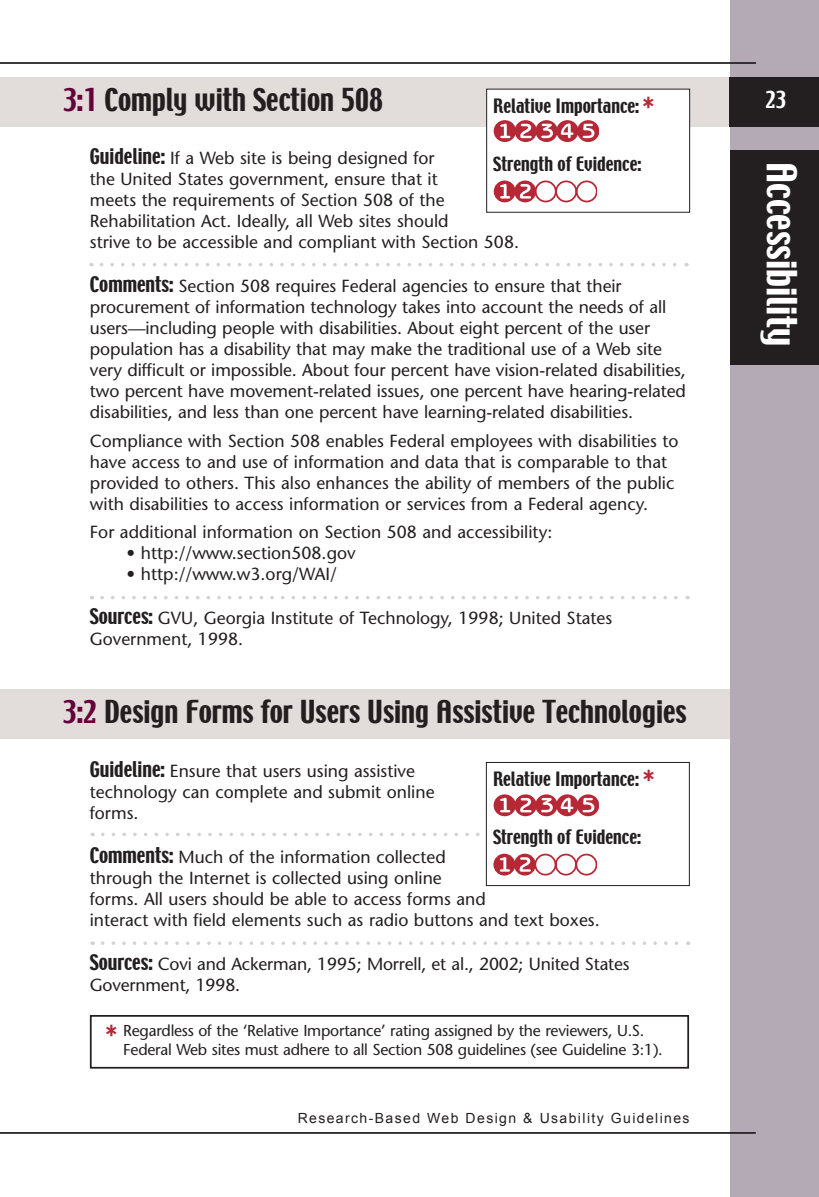
<style>
.page{position:relative;width:819px;height:1197px;background:#fff}
.page>*{position:absolute;margin:0;border:0;box-sizing:border-box;transform-origin:0 0}
.t1{font:36.75px "Techno";color:#fff}
.t2{font:28px "Techno";color:#231f20}
.t3{font:24.5px "Techno";color:#b72837}
.t4{font:21px "Techno";color:#fff}
.t5{font:17.5px/21px "Stone Sans";color:#231f20}
.t6{font:17.5px "Techno";color:#231f20}
.t7{font:15.75px/18.9px "Stone Sans";letter-spacing:-.015em;color:#231f20}
.t8{font:14px "Arial";letter-spacing:.1em;color:#231f20}
.s1{color:#66003a}
.s2{font-family:"Techno";font-size:19.25px}
.s3{font-family:"Techno";font-size:24.5px;color:#b72837}
</style>
<div class="page">
<div style="left:0;top:77px;width:730px;height:50px;background:#e2ddda"></div>
<div style="left:0;top:689px;width:747px;height:50px;background:#e2ddda"></div>
<div style="left:730px;top:0;width:89px;height:1197px;background:#b3aab5"></div>
<div style="left:730px;top:77px;width:89px;height:50px;background:#231f20"></div>
<div style="left:730px;top:150px;width:89px;height:215px;background:#231f20"></div>
<hr style="left:0;top:1132px;width:756px;height:2px;background:#231f20">
<hr style="left:0;top:62px;width:756px;height:2px;background:#231f20">
<svg style="left:103px;top:833px;width:383px;height:3px"></svg>
<svg style="left:103px;top:941px;width:586px;height:4px"></svg>
<svg style="left:101px;top:263px;width:586px;height:3px"></svg>
<svg style="left:102px;top:596px;width:586px;height:3px"></svg>
<div style="left:90px;top:1015px;width:599px;height:54px;border:2px solid #231f20"></div>
<div style="left:487px;top:89px;width:203px;height:123px;background:#fff"></div>
<div style="left:486px;top:89px;width:204px;height:124px;border:1px solid #231f20"></div>
<div style="left:495px;top:121px;width:20px;height:20px;background:#b72837;border-radius:50%"></div>
<div style="left:494px;top:120px;width:22px;height:22px;border:2px solid #b72837;border-radius:50%"></div>
<svg style="left:515px;top:121px;width:21px;height:20px"></svg>
<div style="left:515px;top:120px;width:22px;height:22px;border:2px solid #b72837;border-radius:50%"></div>
<svg style="left:536px;top:121px;width:21px;height:20px"></svg>
<div style="left:535px;top:120px;width:23px;height:22px;border:2px solid #b72837;border-radius:50%"></div>
<div style="left:557px;top:121px;width:21px;height:20px;background:#b72837;border-radius:50%"></div>
<div style="left:556px;top:120px;width:23px;height:22px;border:2px solid #b72837;border-radius:50%"></div>
<svg style="left:578px;top:121px;width:20px;height:20px"></svg>
<div style="left:577px;top:120px;width:22px;height:22px;border:2px solid #b72837;border-radius:50%"></div>
<svg style="left:520px;top:124px;width:12px;height:14px"></svg>
<svg style="left:500px;top:124px;width:10px;height:14px"></svg>
<svg style="left:541px;top:124px;width:12px;height:14px"></svg>
<svg style="left:561px;top:123px;width:12px;height:15px"></svg>
<svg style="left:583px;top:124px;width:11px;height:14px"></svg>
<div style="left:495px;top:181px;width:20px;height:21px;background:#b72837;border-radius:50%"></div>
<div style="left:494px;top:181px;width:22px;height:21px;border:2px solid #b72837;border-radius:50%"></div>
<svg style="left:500px;top:181px;width:97px;height:21px"></svg>
<div style="left:486px;top:762px;width:204px;height:124px;border:1px solid #231f20"></div>
<div style="left:494px;top:795px;width:21px;height:20px;background:#b72837;border-radius:50%"></div>
<div style="left:494px;top:794px;width:22px;height:22px;border:2px solid #b72837;border-radius:50%"></div>
<div style="left:515px;top:795px;width:21px;height:20px;background:#b72837;border-radius:50%"></div>
<div style="left:514px;top:794px;width:23px;height:22px;border:2px solid #b72837;border-radius:50%"></div>
<svg style="left:536px;top:795px;width:21px;height:20px"></svg>
<div style="left:535px;top:794px;width:23px;height:22px;border:2px solid #b72837;border-radius:50%"></div>
<div style="left:557px;top:795px;width:21px;height:20px;background:#b72837;border-radius:50%"></div>
<div style="left:556px;top:794px;width:22px;height:22px;border:2px solid #b72837;border-radius:50%"></div>
<svg style="left:578px;top:795px;width:20px;height:20px"></svg>
<div style="left:577px;top:794px;width:22px;height:22px;border:2px solid #b72837;border-radius:50%"></div>
<svg style="left:520px;top:798px;width:12px;height:14px"></svg>
<svg style="left:500px;top:798px;width:10px;height:14px"></svg>
<svg style="left:541px;top:798px;width:12px;height:14px"></svg>
<svg style="left:561px;top:798px;width:12px;height:14px"></svg>
<svg style="left:583px;top:798px;width:11px;height:14px"></svg>
<div style="left:494px;top:855px;width:20px;height:20px;background:#b72837;border-radius:50%"></div>
<div style="left:493px;top:854px;width:22px;height:22px;border:2px solid #b72837;border-radius:50%"></div>
<svg style="left:500px;top:854px;width:97px;height:22px"></svg>
<p class="t2" style="left:63px;top:80px;width:322px"><span class="s1">3:1</span> Comply with Section 508</p>
<p class="t6" style="left:493px;top:94px;width:148px">Relative Importance:</p>
<p class="t3" style="left:643px;top:90px;width:13px">*</p>
<p class="t5" style="left:90px;top:148px;width:431px"><span class="s2">Guideline:</span> If a Web site is being designed for<br>the United States government, ensure that it<br>meets the requirements of Section 508 of the Rehabilitation Act. Ideally, all Web sites should<br>strive to be accessible and compliant with Section 508.</p>
<p class="t5" style="left:90px;top:276px;width:598px"><span class="s2">Comments:</span> Section 508 requires Federal agencies to ensure that their procurement of information technology takes into account the needs of all users—including people with disabilities. About eight percent of the user population has a disability that may make the traditional use of a Web site very difficult or impossible. About four percent have vision-related disabilities, two percent have movement-related issues, one percent have hearing-related disabilities, and less than one percent have learning-related disabilities.</p>
<p class="t5" style="left:90px;top:430px;width:590px">Compliance with Section 508 enables Federal employees with disabilities to have access to and use of information and data that is comparable to that provided to others. This also enhances the ability of members of the public with disabilities to access information or services from a Federal agency.</p>
<p class="t5" style="left:90px;top:522px;width:464px">For additional information on Section 508 and accessibility:</p>
<p class="t5" style="left:127px;top:543px;width:231px">• http://www.section508.gov</p>
<p class="t5" style="left:127px;top:564px;width:212px">• http://www.w3.org/WAI/</p>
<p class="t5" style="left:90px;top:608px;width:524px"><span class="s2">Sources:</span> GVU, Georgia Institute of Technology, 1998; United States<br>Government, 1998.</p>
<p class="t6" style="left:493px;top:152px;width:150px">Strength of Evidence:</p>
<p class="t2" style="left:63px;top:692px;width:625px"><span class="s1">3:2</span> Design Forms for Users Using Assistive Technologies</p>
<p class="t5" style="left:90px;top:761px;width:346px"><span class="s2">Guideline:</span> Ensure that users using assistive technology can complete and submit online forms.</p>
<p class="t5" style="left:90px;top:847px;width:511px"><span class="s2">Comments:</span> Much of the information collected<br>through the Internet is collected using online<br>forms. All users should be able to access forms and<br>interact with field elements such as radio buttons and text boxes.</p>
<p class="t5" style="left:90px;top:954px;width:541px"><span class="s2">Sources:</span> Covi and Ackerman, 1995; Morrell, et al., 2002; United States<br>Government, 1998.</p>
<p class="t6" style="left:493px;top:767px;width:148px">Relative Importance:</p>
<p class="t3" style="left:643px;top:764px;width:13px">*</p>
<p class="t6" style="left:493px;top:825px;width:150px">Strength of Evidence:</p>
<p class="t7" style="left:123px;top:1021px;width:541px;text-indent:-17px"><span class="s3">*</span> Regardless of the ‘Relative Importance’ rating assigned by the reviewers, U.S.<br>Federal Web sites must adhere to all Section 508 guidelines (see Guideline 3:1).</p>
<p class="t8" style="left:298px;top:1110px;width:393px">Research-Based Web Design &amp; Usability Guidelines</p>
<p class="t4" style="left:766px;top:85px;width:22px">23</p>
<p class="t1" style="left:807px;top:162px;width:186px;rotate:90deg">Accessibility</p>
</div>
